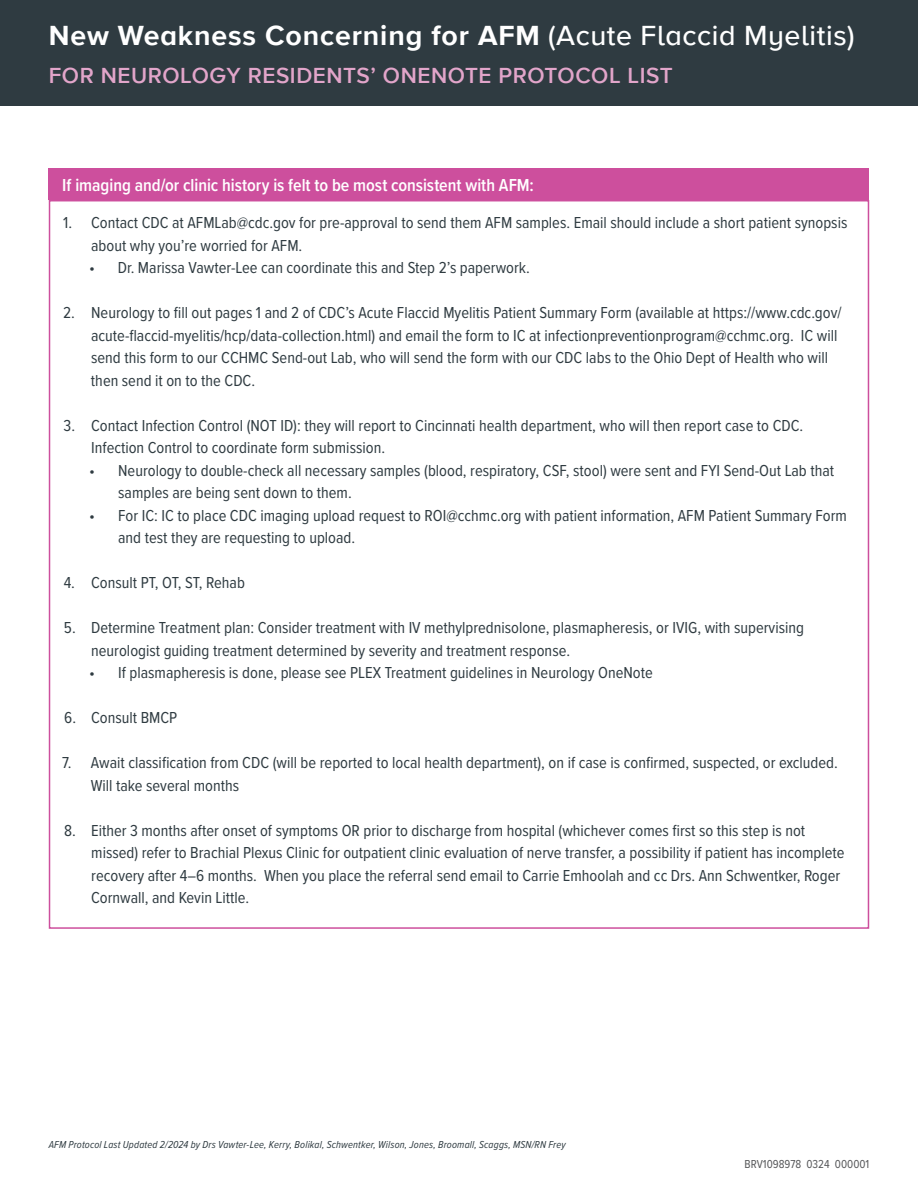
<style>
.page{position:relative;width:918px;height:1188px;background:#fff}
.page>*{position:absolute;margin:0;border:0;box-sizing:border-box;transform-origin:0 0}
.t1{font:700 28.5px "Proxima Nova A";letter-spacing:.03em;color:#fff}
.t2{font:600 22.5px "Proxima Nova A";letter-spacing:.025em;color:#e2a5ca}
.t3{font:600 18px "Proxima Nova Cond";color:#fff}
.t4{font:16.5px/22.5px "Proxima Nova Cond";color:#2f3b41}
.t5{font:12px "Proxima Nova Cond";color:#57585a}
.t6{font:italic 10.5px "Proxima Nova Cond";letter-spacing:.015em;color:#2f3b41}
.s1{font-weight:500}
</style>
<div class="page">
<div style="left:0;top:0;width:918px;height:106px;background:#2f3b41"></div>
<div style="left:49px;top:168px;width:820px;height:32px;background:#cd4f9d"></div>
<p class="t1" style="left:49px;top:15px;width:807px">New Weakness Concerning for AFM <span class="s1">(Acute Flaccid Myelitis)</span></p>
<p class="t2" style="left:49px;top:59px;width:626px">FOR NEUROLOGY RESIDENTS’ ONENOTE PROTOCOL LIST</p>
<p class="t3" style="left:62px;top:172px;width:473px">If imaging and/or clinic history is felt to be most consistent with AFM:</p>
<p class="t4" style="left:91px;top:211px;width:758px;text-indent:-28px">1. Contact CDC at AFMLab@cdc.gov for pre-approval to send them AFM samples. Email should include a short patient synopsis about why you’re worried for AFM.</p>
<p class="t4" style="left:89px;top:256px;width:442px">• Dr. Marissa Vawter-Lee can coordinate this and Step 2’s paperwork.</p>
<p class="t4" style="left:91px;top:301px;width:752px;text-indent:-28px">2. Neurology to fill out pages 1 and 2 of CDC’s Acute Flaccid Myelitis Patient Summary Form (available at https://www.cdc.gov/ acute-flaccid-myelitis/hcp/data-collection.html) and email the form to IC at infectionpreventionprogram@cchmc.org. IC will send this form to our CCHMC Send-out Lab, who will send the form with our CDC labs to the Ohio Dept of Health who will then send it on to the CDC.</p>
<p class="t4" style="left:91px;top:413px;width:714px;text-indent:-28px">3. Contact Infection Control (NOT ID): they will report to Cincinnati health department, who will then report case to CDC.<br>Infection Control to coordinate form submission.</p>
<p class="t4" style="left:118px;top:458px;width:718px;text-indent:-29px">• Neurology to double-check all necessary samples (blood, respiratory, CSF, stool) were sent and FYI Send-Out Lab that samples are being sent down to them.</p>
<p class="t4" style="left:118px;top:503px;width:730px;text-indent:-29px">• For IC: IC to place CDC imaging upload request to ROI@cchmc.org with patient information, AFM Patient Summary Form and test they are requesting to upload.</p>
<p class="t4" style="left:64px;top:571px;width:183px">4. Consult PT, OT, ST, Rehab</p>
<p class="t4" style="left:91px;top:616px;width:714px;text-indent:-27px">5. Determine Treatment plan: Consider treatment with IV methylprednisolone, plasmapheresis, or IVIG, with supervising neurologist guiding treatment determined by severity and treatment response.</p>
<p class="t4" style="left:89px;top:661px;width:565px">• If plasmapheresis is done, please see PLEX Treatment guidelines in Neurology OneNote</p>
<p class="t4" style="left:64px;top:706px;width:115px">6. Consult BMCP</p>
<p class="t4" style="left:91px;top:751px;width:749px;text-indent:-29px">7. Await classification from CDC (will be reported to local health department), on if case is confirmed, suspected, or excluded.<br>Will take several months</p>
<p class="t4" style="left:91px;top:818px;width:755px;text-indent:-27px">8. Either 3 months after onset of symptoms OR prior to discharge from hospital (whichever comes first so this step is not missed) refer to Brachial Plexus Clinic for outpatient clinic evaluation of nerve transfer, a possibility if patient has incomplete recovery after 4–6 months. When you place the referral send email to Carrie Emhoolah and cc Drs. Ann Schwentker, Roger Cornwall, and Kevin Little.</p>
<p class="t6" style="left:49px;top:1136px;width:518px">AFM Protocol Last Updated 2/2024 by Drs Vawter-Lee, Kerry, Bolikal, Schwentker, Wilson, Jones, Broomall, Scaggs, MSN/RN Frey</p>
<p class="t5" style="left:745px;top:1156px;width:126px">BRV1098978 0324 000001</p>
</div>
